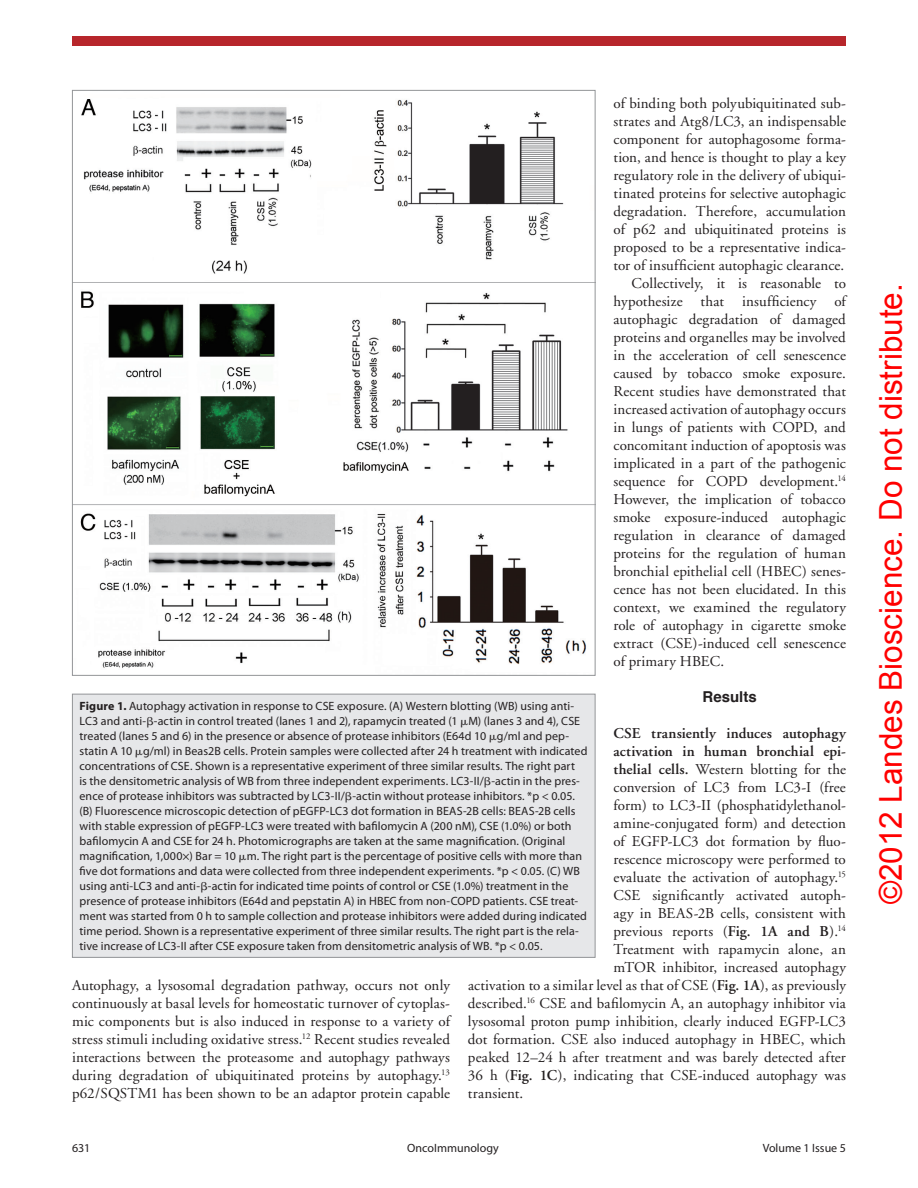
<style>
.page{position:relative;width:918px;height:1188px;background:#fff}
.page>*{position:absolute;margin:0;border:0;box-sizing:border-box;transform-origin:0 0}
.t1{font:31.5px "Arial";color:#f00}
.t2{font:15px/18px "Adobe Garamond";letter-spacing:.005em;color:#231f20;text-align:justify}
.t3{font:600 15px "Adobe Garamond";letter-spacing:.01em;color:#231f20}
.t4{font:700 15px "Helvetica";color:#231f20}
.t5{font:12px/15px "Myriad Pro";letter-spacing:.005em;color:#231f20}
.s1{font-weight:600}
.s2{font-family:"Universal Std Greekw Math Pi"}
.s3{font-weight:700}
</style>
<div class="page">
<div style="left:72px;top:36px;width:774px;height:10px;background:#b7262b"></div>
<img style="left:74px;top:99px;width:520px;height:569px">
<div style="left:72px;top:694px;width:523px;height:263px;background:#e6e7e9"></div>
<div style="left:72px;top:694px;width:524px;height:264px;border:1px solid #939598"></div>
<p class="t2" style="left:614px;top:95px;width:234px">of binding both polyubiquitinated sub-</p>
<p class="t2" style="left:614px;top:113px;width:234px">strates and Atg8/LC3, an indispensable</p>
<p class="t2" style="left:614px;top:131px;width:234px">component for autophagosome forma-</p>
<p class="t2" style="left:614px;top:149px;width:234px">tion, and hence is thought to play a key</p>
<p class="t2" style="left:614px;top:167px;width:234px">regulatory role in the delivery of ubiqui-</p>
<p class="t2" style="left:614px;top:185px;width:234px">tinated proteins for selective autophagic</p>
<p class="t2" style="left:614px;top:203px;width:234px">degradation. Therefore, accumulation</p>
<p class="t2" style="left:614px;top:221px;width:234px">of p62 and ubiquitinated proteins is</p>
<p class="t2" style="left:614px;top:239px;width:234px">proposed to be a representative indica-</p>
<p class="t2" style="left:614px;top:257px;width:232px">tor of insufficient autophagic clearance.</p>
<p class="t2" style="left:632px;top:275px;width:216px">Collectively, it is reasonable to</p>
<p class="t2" style="left:614px;top:293px;width:234px">hypothesize that insufficiency of</p>
<p class="t2" style="left:614px;top:311px;width:234px">autophagic degradation of damaged</p>
<p class="t2" style="left:614px;top:329px;width:234px">proteins and organelles may be involved</p>
<p class="t2" style="left:614px;top:347px;width:234px">in the acceleration of cell senescence</p>
<p class="t2" style="left:614px;top:365px;width:234px">caused by tobacco smoke exposure.</p>
<p class="t2" style="left:614px;top:383px;width:234px">Recent studies have demonstrated that</p>
<p class="t2" style="left:614px;top:401px;width:234px">increased activation of autophagy occurs</p>
<p class="t2" style="left:614px;top:419px;width:234px">in lungs of patients with COPD, and</p>
<p class="t2" style="left:614px;top:437px;width:234px">concomitant induction of apoptosis was</p>
<p class="t2" style="left:614px;top:455px;width:234px">implicated in a part of the pathogenic</p>
<p class="t2" style="left:614px;top:473px;width:234px">sequence for COPD development.<sup>14</sup></p>
<p class="t2" style="left:614px;top:491px;width:234px">However, the implication of tobacco</p>
<p class="t2" style="left:614px;top:509px;width:234px">smoke exposure-induced autophagic</p>
<p class="t2" style="left:614px;top:527px;width:234px">regulation in clearance of damaged</p>
<p class="t2" style="left:614px;top:545px;width:234px">proteins for the regulation of human</p>
<p class="t2" style="left:614px;top:563px;width:234px">bronchial epithelial cell (HBEC) senes-</p>
<p class="t2" style="left:614px;top:581px;width:234px">cence has not been elucidated. In this</p>
<p class="t2" style="left:614px;top:599px;width:234px">context, we examined the regulatory</p>
<p class="t2" style="left:614px;top:617px;width:234px">role of autophagy in cigarette smoke</p>
<p class="t2" style="left:614px;top:635px;width:234px">extract (CSE)-induced cell senescence</p>
<p class="t2" style="left:614px;top:653px;width:112px">of primary HBEC.</p>
<p class="t4" style="left:703px;top:685px;width:56px">Results</p>
<p class="t3" style="left:613px;top:725px;width:234px">CSE transiently induces autophagy</p>
<p class="t3" style="left:613px;top:743px;width:234px">activation in human bronchial epi-</p>
<p class="t2" style="left:613px;top:761px;width:234px"><span class="s1">thelial cells.</span> Western blotting for the</p>
<p class="t2" style="left:613px;top:779px;width:234px">conversion of LC3 from LC3-I (free</p>
<p class="t2" style="left:613px;top:797px;width:234px">form) to LC3-II (phosphatidylethanol-</p>
<p class="t2" style="left:613px;top:815px;width:234px">amine-conjugated form) and detection</p>
<p class="t2" style="left:613px;top:833px;width:234px">of EGFP-LC3 dot formation by fluo-</p>
<p class="t2" style="left:613px;top:851px;width:234px">rescence microscopy were performed to</p>
<p class="t2" style="left:613px;top:869px;width:234px">evaluate the activation of autophagy.<sup>15</sup></p>
<p class="t2" style="left:614px;top:887px;width:234px">CSE significantly activated autoph-</p>
<p class="t2" style="left:614px;top:905px;width:234px">agy in BEAS-2B cells, consistent with</p>
<p class="t2" style="left:614px;top:923px;width:234px">previous reports (<span class="s1">Fig. 1A and B</span>).<sup>14</sup></p>
<p class="t2" style="left:614px;top:941px;width:234px">Treatment with rapamycin alone, an</p>
<p class="t2" style="left:614px;top:959px;width:234px">mTOR inhibitor, increased autophagy</p>
<p class="t2" style="left:468px;top:977px;width:379px">activation to a similar level as that of CSE (<span class="s1">Fig. 1A</span>), as previously</p>
<p class="t2" style="left:468px;top:995px;width:379px">described.<sup>16</sup> CSE and bafilomycin A, an autophagy inhibitor via</p>
<p class="t2" style="left:468px;top:1013px;width:379px">lysosomal proton pump inhibition, clearly induced EGFP-LC3</p>
<p class="t2" style="left:468px;top:1031px;width:379px">dot formation. CSE also induced autophagy in HBEC, which</p>
<p class="t2" style="left:468px;top:1049px;width:379px">peaked 12–24 h after treatment and was barely detected after</p>
<p class="t2" style="left:468px;top:1067px;width:379px">36 h (<span class="s1">Fig. 1C</span>), indicating that CSE-induced autophagy was</p>
<p class="t2" style="left:468px;top:1085px;width:57px">transient.</p>
<p class="t5" style="left:80px;top:699px;width:509px;text-indent:258px">exposure. (A) Western blotting (WB) using anti-LC3 and anti-<span class="s2">β</span>-actin in control treated (lanes 1 and 2), rapamycin treated (1 <span class="s2">μ</span>M) (lanes 3 and 4), CSE treated (lanes 5 and 6) in the presence or absence of protease inhibitors (E64d 10 <span class="s2">μ</span>g/ml and pep&shy;statin A 10 <span class="s2">μ</span>g/ml) in Beas2B cells. Protein samples were collected after 24 h treatment with indicated concentrations of CSE</p>
<p class="t5" style="left:80px;top:699px;width:242px"><span class="s3">Figure 1.</span> Autophagy activation in response to CSE</p>
<p class="t5" style="left:80px;top:759px;width:502px;text-indent:110px">. Shown is a representative experiment of three similar results. The right part is the densitometric analysis of WB from three independent experiments. LC3-II/<span class="s2">β</span>-actin in the pres&shy;ence of protease inhibitors was subtracted by LC3-II/<span class="s2">β</span>-actin without protease inhibitors. *p &lt; 0.05. (B) Fluorescence microscopic detection of pEGFP-LC3 dot formation in BEAS-2B cells: BEAS-2B cells with stable expression of pEGFP-LC3 were treated with bafilomycin A (200 nM), CSE</p>
<p class="t5" style="left:501px;top:819px;width:72px">(1.0%) or both</p>
<p class="t5" style="left:80px;top:834px;width:504px;text-indent:115px">for 24 h. Photomicrographs are taken at the same magnification. (Original magnification, 1,000×) Bar = 10 <span class="s2">μ</span>m. The right part is the percentage of positive cells with more than five dot formations and data were collected from three independent experiments. *p &lt; 0.05. (C) WB using anti-LC3 and anti-<span class="s2">β</span>-actin for indicated time points of control or CSE</p>
<p class="t5" style="left:80px;top:834px;width:99px">bafilomycin A and CSE</p>
<p class="t5" style="left:80px;top:879px;width:490px;text-indent:374px">(1.0%) treatment in the presence of protease inhibitors (E64d and pepstatin A) in HBEC from non-COPD patients. CSE</p>
<p class="t5" style="left:80px;top:894px;width:509px;text-indent:471px">treat&shy;ment was started from 0 h to sample collection and protease inhibitors were added during indicated time period. Shown is a representative experiment of three similar results. The right part is the rela&shy;tive increase of LC3-II after CSE</p>
<p class="t5" style="left:237px;top:939px;width:307px">exposure taken from densitometric analysis of WB. *p &lt; 0.05.</p>
<p class="t2" style="left:72px;top:977px;width:380px">Autophagy, a lysosomal degradation pathway, occurs not only continuously at basal levels for homeostatic turnover of cytoplas&shy;mic components but is also induced in response to a variety of stress stimuli including oxidative stress.<sup>12</sup> Recent studies revealed interactions between the proteasome and autophagy pathways during degradation of ubiquitinated proteins by autophagy.<sup>13 </sup>p62/SQSTM1 has been shown to be an adaptor protein capable</p>
<p class="t5" style="left:72px;top:1140px;width:20px">631</p>
<p class="t5" style="left:407px;top:1140px;width:93px">OncoImmunology</p>
<p class="t5" style="left:763px;top:1140px;width:85px">Volume 1 Issue 5</p>
<h1 class="t1" style="left:870px;top:904px;width:622px;rotate:-90deg">©2012 Landes Bioscience. Do not distribute.</h1>
</div>
